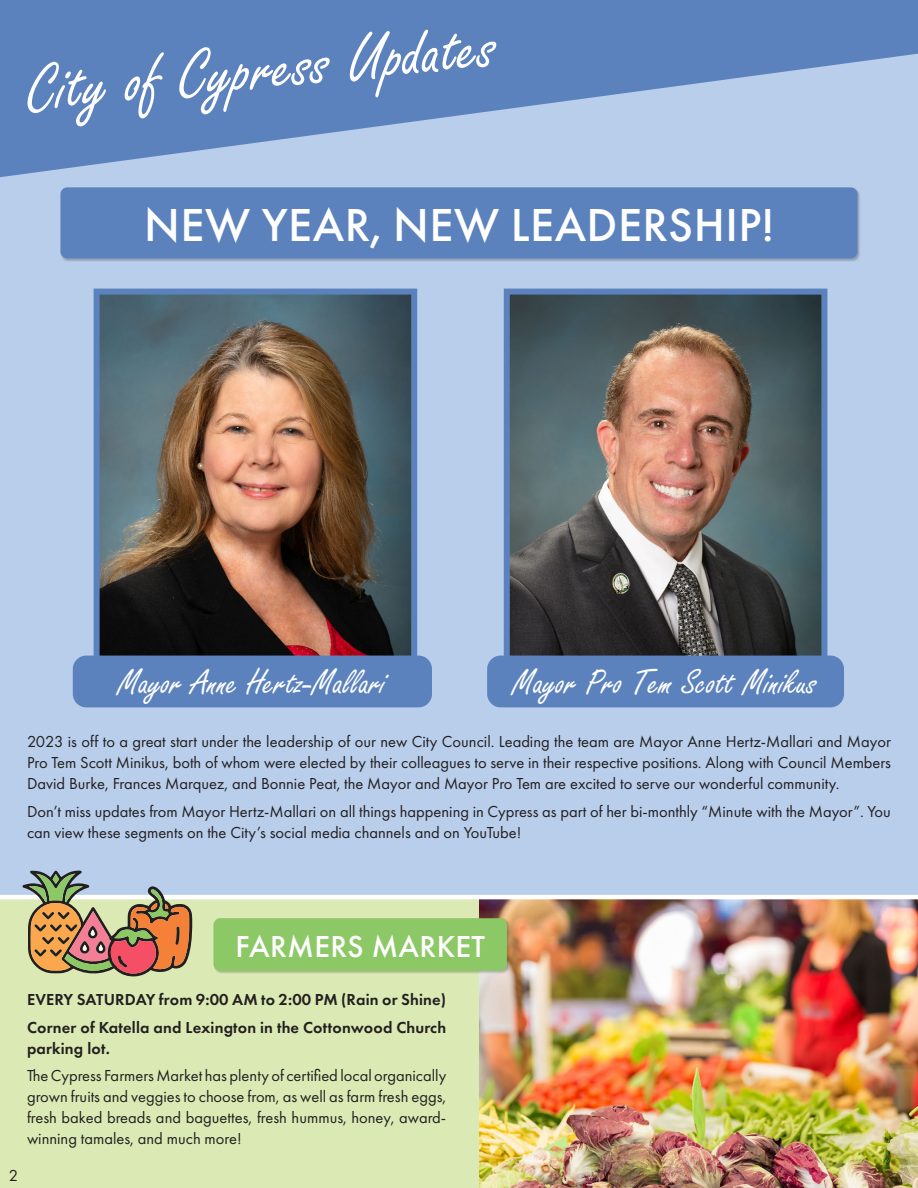
<style>
.page{position:relative;width:918px;height:1188px;background:#b8ceeb}
.page>*{position:absolute;margin:0;border:0;box-sizing:border-box;transform-origin:0 0}
.t1{font:72px "Freestyle Script";color:#fff}
.t2{font:500 48px "Futura PT";letter-spacing:.01em;color:#fff}
.t3{font:37.5px "Freestyle Script";color:#fff}
.t4{font:500 31.5px "Futura PT";letter-spacing:.01em;color:#fff}
.t5{font:16.5px/21px "Futura PT";color:#231f20;text-align:justify}
.t6{font:600 16.5px/21px "Futura PT";letter-spacing:.01em;color:#231f20}
</style>
<div class="page">
<div style="left:0;top:897px;width:918px;height:291px;background:#dbeab4"></div>
<svg style="left:0;top:0;width:918px;height:177px;fill:#5c82bd"></svg>
<img style="left:91px;top:288px;width:329px;height:368px">
<img style="left:501px;top:288px;width:329px;height:368px">
<div style="left:487px;top:656px;width:357px;height:51px;background:#5c82bd;border-radius:14px"></div>
<div style="left:73px;top:656px;width:359px;height:51px;background:#5c82bd;border-radius:14px"></div>
<div style="left:60px;top:187px;width:801px;height:75px;background:#231f20;opacity:.28"></div>
<div style="left:60px;top:187px;width:798px;height:71px;background:#5c82bd;border-radius:7px"></div>
<img style="left:480px;top:899px;width:438px;height:289px">
<hr style="left:0;top:895px;width:918px;height:4px;background:#fff">
<svg style="left:22px;top:870px;width:170px;height:107px"></svg>
<div style="left:213px;top:918px;width:298px;height:56px;background:#231f20;opacity:.28"></div>
<div style="left:214px;top:918px;width:293px;height:53px;background:#8dc867;border-radius:7px"></div>
<p class="t1" style="left:23px;top:54px;width:473px;rotate:-6deg">City of Cypress Updates</p>
<p class="t2" style="left:144px;top:196px;width:631px">NEW YEAR, NEW LEADERSHIP!</p>
<p class="t3" style="left:118px;top:662px;width:269px">Mayor Anne Hertz-Mallari</p>
<p class="t3" style="left:513px;top:662px;width:305px">Mayor Pro Tem Scott Minikus</p>
<p class="t5" style="left:27px;top:731px;width:866px">2023 is off to a great start under the leadership of our new City Council. Leading the team are Mayor Anne Hertz-Mallari and Mayor Pro Tem Scott Minikus, both of whom were elected by their colleagues to serve in their respective positions. Along with Council Members David Burke, Frances Marquez, and Bonnie Peat, the Mayor and Mayor Pro Tem are excited to serve our wonderful community.</p>
<p class="t5" style="left:27px;top:801px;width:865px">Don’t miss updates from Mayor Hertz-Mallari on all things happening in Cypress as part of her bi-monthly “Minute with the Mayor”. You can view these segments on the City’s social media channels and on YouTube!</p>
<p class="t4" style="left:235px;top:927px;width:251px">FARMERS MARKET</p>
<p class="t5" style="left:9px;top:1165px;width:11px">2</p>
<p class="t6" style="left:27px;top:989px;width:421px">EVERY SATURDAY from 9:00 AM to 2:00 PM (Rain or Shine)</p>
<p class="t6" style="left:27px;top:1017px;width:421px">Corner of Katella and Lexington in the Cottonwood Church parking lot.</p>
<p class="t5" style="left:27px;top:1065px;width:421px">The Cypress Farmers Market has plenty of certified local organically grown fruits and veggies to choose from, as well as farm fresh eggs, fresh baked breads and baguettes, fresh hummus, honey, award&shy;winning tamales, and much more!</p>
</div>
